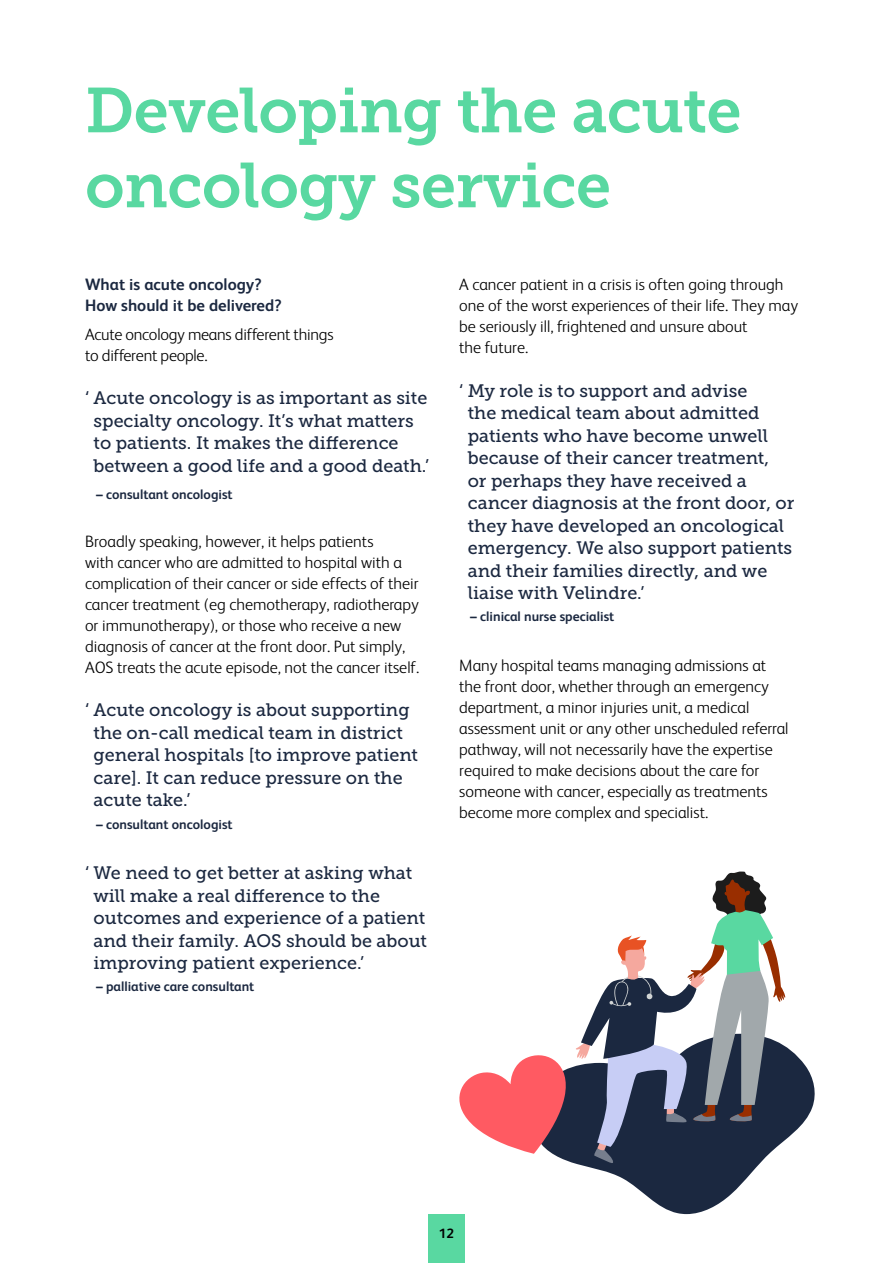
<style>
.page{position:relative;width:893px;height:1263px;background:#fff}
.page>*{position:absolute;margin:0;border:0;box-sizing:border-box;transform-origin:0 0}
.t1{font:63px/75px "Museo Slab 700";letter-spacing:-.01em;color:#59d8a1}
.t2{font:18px/22.5px "Museo Slab 500";color:#1b2840}
.t3{font:300 16.5px/21px "FS Albert";color:#000}
.t4{font:700 16.5px/21px "FS Albert";color:#1b2840}
.t5{font:700 13.5px "FS Albert";color:#1b2840}
.t6{font:700 13.5px "FS Albert";color:#000}
</style>
<div class="page">
<div style="left:428px;top:1214px;width:37px;height:49px;background:#59d8a1"></div>
<svg style="left:577px;top:1047px;width:238px;height:167px"></svg>
<svg style="left:459px;top:871px;width:327px;height:293px"></svg>
<h1 class="t1" style="left:85px;top:73px;width:658px">Developing the acute oncology service</h1>
<p class="t4" style="left:85px;top:274px;width:198px">What is acute oncology?<br>How should it be delivered?</p>
<p class="t3" style="left:85px;top:323px;width:250px">Acute oncology means different things to different people.</p>
<p class="t2" style="left:94px;top:387px;width:337px;text-indent:-8px">‘ Acute oncology is as important as site specialty oncology. It’s what matters to patients. It makes the difference between a good life and a good death.’</p>
<p class="t5" style="left:96px;top:486px;width:138px">– consultant oncologist</p>
<p class="t3" style="left:85px;top:530px;width:336px">Broadly speaking, however, it helps patients<br>with cancer who are admitted to hospital with a complication of their cancer or side effects of their cancer treatment (eg chemotherapy, radiotherapy or immunotherapy), or those who receive a new diagnosis of cancer at the front door. Put simply, AOS treats the acute episode, not the cancer itself.</p>
<p class="t2" style="left:94px;top:699px;width:326px;text-indent:-8px">‘ Acute oncology is about supporting the on-call medical team in district general hospitals [to improve patient care]. It can reduce pressure on the acute take.’</p>
<p class="t5" style="left:96px;top:816px;width:138px">– consultant oncologist</p>
<p class="t2" style="left:94px;top:862px;width:335px;text-indent:-8px">‘ We need to get better at asking what will make a real difference to the outcomes and experience of a patient and their family. AOS should be about improving patient experience.’</p>
<p class="t5" style="left:96px;top:979px;width:160px">– palliative care consultant</p>
<p class="t3" style="left:459px;top:274px;width:340px">A cancer patient in a crisis is often going through one of the worst experiences of their life. They may be seriously ill, frightened and unsure about<br>the future.</p>
<p class="t2" style="left:468px;top:379px;width:328px;text-indent:-8px">‘ My role is to support and advise<br>the medical team about admitted patients who have become unwell because of their cancer treatment,<br>or perhaps they have received a cancer diagnosis at the front door, or they have developed an oncological emergency. We also support patients and their families directly, and we liaise with Velindre.’</p>
<p class="t5" style="left:470px;top:609px;width:146px">– clinical nurse specialist</p>
<p class="t3" style="left:459px;top:654px;width:331px">Many hospital teams managing admissions at the front door, whether through an emergency department, a minor injuries unit, a medical assessment unit or any other unscheduled referral pathway, will not necessarily have the expertise required to make decisions about the care for someone with cancer, especially as treatments become more complex and specialist.</p>
<p class="t6" style="left:439px;top:1226px;width:17px">12</p>
</div>
